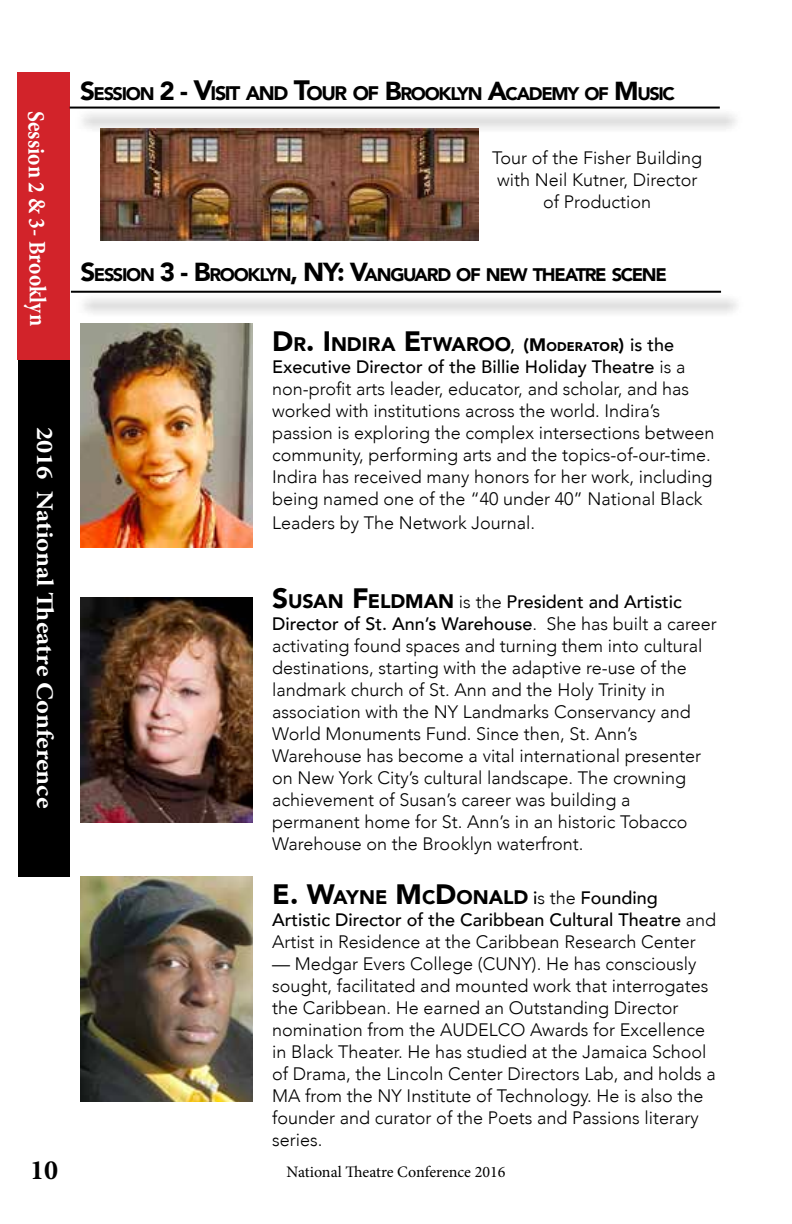
<style>
.page{position:relative;width:792px;height:1224px;background:#fff}
.page>*{position:absolute;margin:0;border:0;box-sizing:border-box;transform-origin:0 0}
.t1{font:700 28px "Minion Pro";color:#000}
.t2{font:700 24px "Minion Pro";color:#fff;scale:1.1 1}
.t3{font:700 24px "Minion Pro";color:#fff;scale:.9 1}
.t4{font:900 19.6px "Avenir";color:#000}
.t5{font:900 18.2px "Avenir";letter-spacing:-.075em;color:#000}
.t6{font:300 18px/22px "Avenir";color:#000}
.t7{font:16px "Minion Pro";color:#000}
.s1{font-size:26px}
.s2{font-size:28px}
.s3{font-size:19.6px}
.s4{font-weight:500;font-size:18px}
.s5{font-size:18px}
.s6{font-size:12.6px}
.s7{font-weight:500}
.s8{font-weight:900;font-size:28px}
.s9{font-weight:900;font-size:19.6px}
.s10{font-weight:300;font-size:18px}
</style>
<div class="page">
<div style="left:17px;top:72px;width:53px;height:288px;background:#d2232a"></div>
<div style="left:18px;top:360px;width:52px;height:516px;background:#000"></div>
<img style="left:80px;top:323px;width:172px;height:225px">
<div style="left:75px;top:294px;width:670px;height:24px;background:#000;opacity:.75"></div>
<hr style="left:71px;top:291px;width:650px;height:2px;background:#000">
<img style="left:80px;top:876px;width:172px;height:225px">
<div style="left:74px;top:110px;width:670px;height:23px;background:#000;opacity:.75"></div>
<hr style="left:70px;top:107px;width:650px;height:2px;background:#000">
<img style="left:80px;top:598px;width:172px;height:224px">
<img style="left:101px;top:128px;width:378px;height:113px">
<h2 class="t3" style="left:54px;top:111px;width:241px;rotate:90deg">Session 2 &amp; 3- Brooklyn</h2>
<h2 class="t2" style="left:62px;top:427px;width:348px;rotate:90deg">2016 National Teatre Conference</h2>
<h1 class="t1" style="left:30px;top:1150px;width:29px">10</h1>
<p class="t5" style="left:80px;top:78px;width:596px"><span class="s1">S</span>ESSION <span class="s1">2 -</span> <span class="s2">V</span><span class="s3">ISIT AN D</span> <span class="s2">T</span><span class="s3">OUR OF</span> <span class="s1">B</span>ROOKLYN <span class="s1">A</span>CADEMY OF <span class="s1">M</span> USIC</p>
<p class="t6" style="left:492px;top:147px;width:212px;text-align:center">Tour of the Fisher Building with Neil Kutner, Director of Production</p>
<p class="t5" style="left:80px;top:260px;width:299px"><span class="s1">S</span>ESSION <span class="s1">3 - B</span>ROOKLYN<span class="s1">, NY: V</span>ANG</p>
<p class="t5" style="left:403px;top:260px;width:265px">UARD OF NEW THEATRE SCENE</p>
<p class="t4" style="left:272px;top:328px;width:403px"><span class="s2">D</span>R<span class="s2">. I</span> NDIRA <span class="s2">E</span>TWAROO<span class="s4">,</span> <span class="s5">(M</span> <span class="s6">ODERATOR</span><span class="s5">)</span> <span class="s4">is the</span></p>
<p class="t6" style="left:272px;top:356px;width:444px"><span class="s7">Executive Director of the Billie Holiday Theatre</span> is a non-profit arts leader, educator, and scholar, and has worked with institutions across the world. Indira’s passion is exploring the complex intersections between community, performing arts and the topics-of-our-time.<br>Indira has received many honors for her work, including being named one of the “40 under 40” National Black</p>
<p class="t6" style="left:272px;top:512px;width:265px">Leaders by The Network Journal.</p>
<p class="t6" style="left:272px;top:591px;width:446px"><span class="s8">S</span><span class="s9">USAN</span> <span class="s8">F</span><span class="s9">ELDMAN</span> is the <span class="s7">President and Artistic Director of St. Ann’s Warehouse</span>. She has built a career activating found spaces and turning them into cultural destinations, starting with the adaptive re-use of the landmark church of St. Ann and the Holy Trinity in association with the NY Landmarks Conservancy and World Monuments Fund. Since then, St. Ann’s Warehouse has become a vital international presenter on New York City’s cultural landscape. The crowning achievement of Susan’s career was building a permanent home for St. Ann’s in an historic Tobacco Warehouse on the Brooklyn waterfront.</p>
<p class="t4" style="left:272px;top:881px;width:387px"><span class="s2">E. W</span>AYNE <span class="s2">M</span>C<span class="s2">D</span>ONALD <span class="s4">i</span><span class="s10">s the</span> <span class="s4">Founding</span></p>
<p class="t6" style="left:272px;top:909px;width:446px"><span class="s7">Artistic Director of the Caribbean Cultural Theatre</span> and<br>Artist in Residence at the Caribbean Research Center</p>
<p class="t6" style="left:272px;top:953px;width:445px">— Medgar Evers College (CUNY). He has consciously sought, facilitated and mounted work that interrogates the Caribbean. He earned an Outstanding Director nomination from the AUDELCO Awards for Excellence in Black Theater. He has studied at the Jamaica School of Drama, the Lincoln Center Directors Lab, and holds a MA from the NY Institute of Technology. He is also the founder and curator of the Poets and Passions literary series.</p>
<p class="t7" style="left:287px;top:1161px;width:220px">National Theatre Conference 2016</p>
</div>
